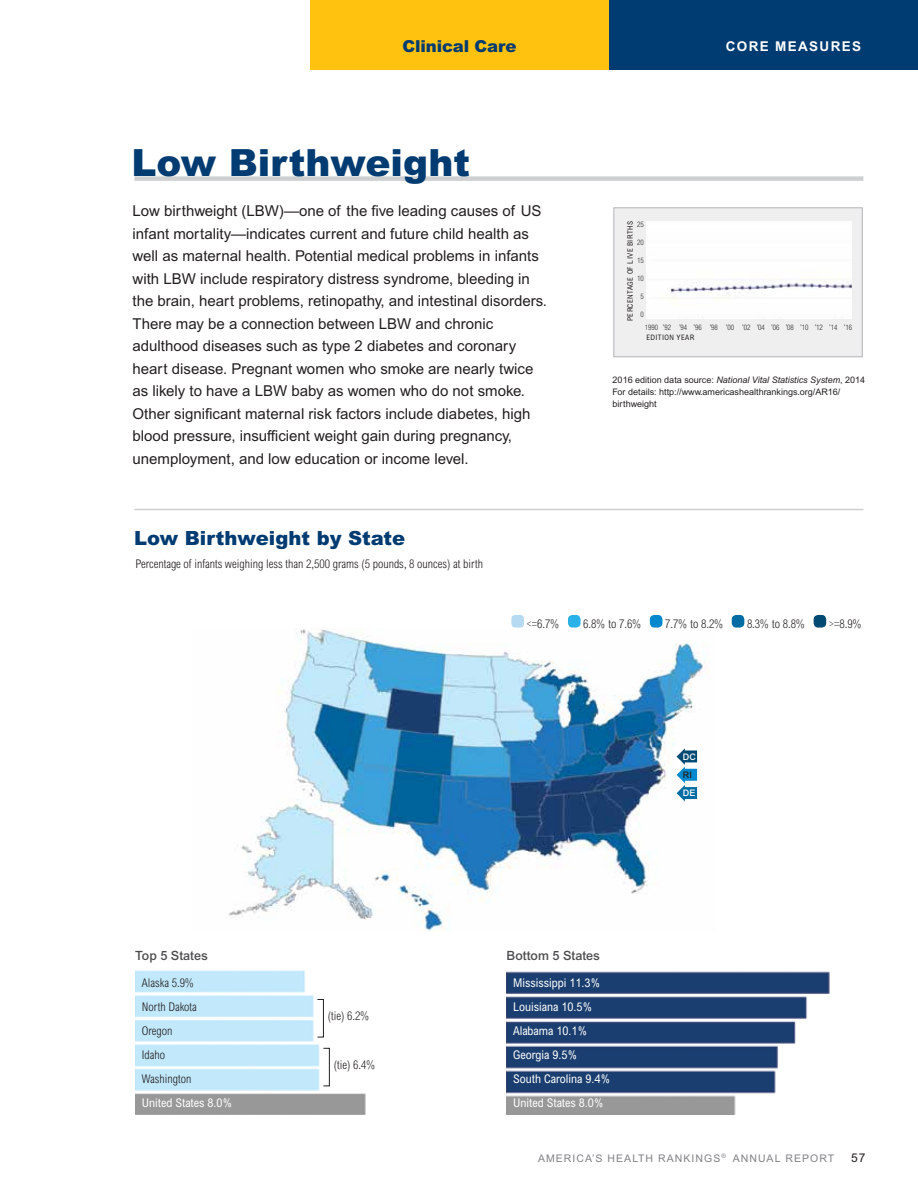
<style>
.page{position:relative;width:918px;height:1188px;background:#fff}
.page>*{position:absolute;margin:0;border:0;box-sizing:border-box;transform-origin:0 0}
.t1{font:900 37.5px "Arial MT Pro";color:#003b71}
.t2{font:900 19.5px "Arial MT Pro";color:#003b71}
.t3{font:900 16.5px "Arial MT Pro";letter-spacing:-.01em;color:#003b71}
.t4{font:15px/22.5px "Arial MT Pro";color:#231f20}
.t5{font:700 13.5px "Arial MT Pro";letter-spacing:.1em;color:#fff}
.t6{font:500 12.75px "Arial MT Pro";color:#4d4d4f}
.t7{font:300 condensed 12px/24px "Arial MT Pro";color:#231f20}
.t8{font:condensed 12px/24px "Arial MT Pro";color:#fff}
.t9{font:12px "Arial MT Pro";color:#231f20}
.t10{font:10.5px "Arial MT Pro";letter-spacing:.1em;color:#808285}
.t11{font:9px/12px "Arial MT Pro";color:#231f20}
.t12{font:500 9px "Arial MT Pro";color:#fff}
.t13{font:500 9px "Arial MT Pro";color:#231f20}
.t14{font:300 condensed 7.5px "Arial MT Pro";color:#231f20}
.t15{font:condensed 7.5px "Arial MT Pro";letter-spacing:.05em;color:#231f20}
.s1{font-style:italic}
</style>
<div class="page">
<div style="left:609px;top:0;width:309px;height:70px;background:#003b71"></div>
<div style="left:310px;top:0;width:299px;height:73px;background:#ffc20e"></div>
<div style="left:202px;top:70px;width:716px;height:18px;background:#fff"></div>
<img style="left:228px;top:628px;width:481px;height:304px">
<div style="left:512px;top:616px;width:11px;height:11px;background:#b7daf3;border-radius:3px"></div>
<div style="left:511px;top:615px;width:13px;height:13px;border:2px solid #b7daf3;border-radius:3px"></div>
<div style="left:568px;top:615px;width:13px;height:13px;background:#29b2e7;border-radius:4px"></div>
<div style="left:650px;top:615px;width:12px;height:13px;background:#0088ce;border-radius:4px"></div>
<div style="left:732px;top:615px;width:12px;height:13px;background:#006ca3;border-radius:4px"></div>
<div style="left:814px;top:615px;width:12px;height:13px;background:#004a73;border-radius:4px"></div>
<svg style="left:677px;top:748px;width:20px;height:53px"></svg>
<hr style="left:134px;top:509px;width:729px;height:1px;background:#cdcfd0">
<div style="left:134px;top:176px;width:729px;height:5px;background:#cdcfd0"></div>
<div style="left:614px;top:208px;width:249px;height:149px;background:#efeff0;border:1px solid #b1b4b6"></div>
<div style="left:646px;top:222px;width:206px;height:96px;background:#fefefe"></div>
<img style="left:507px;top:971px;width:323px;height:143px">
<img style="left:135px;top:971px;width:231px;height:143px">
<div style="left:317px;top:999px;width:7px;height:38px;border:1px solid #231f20"></div>
<div style="left:323px;top:1048px;width:7px;height:38px;border:1px solid #231f20"></div>
<p class="t3" style="left:403px;top:36px;width:115px">Clinical Care</p>
<p class="t5" style="left:726px;top:39px;width:137px">CORE MEASURES</p>
<h1 class="t1" style="left:132px;top:139px;width:340px">Low Birthweight</h1>
<p class="t4" style="left:133px;top:201px;width:416px">Low birthweight (LBW)—one of the five leading causes of US infant mortality—indicates current and future child health as well as maternal health. Potential medical problems in infants with LBW include respiratory distress syndrome, bleeding in the brain, heart problems, retinopathy, and intestinal disorders.<br>There may be a connection between LBW and chronic adulthood diseases such as type 2 diabetes and coronary heart disease. Pregnant women who smoke are nearly twice as likely to have a LBW baby as women who do not smoke.<br>Other significant maternal risk factors include diabetes, high blood pressure, insufficient weight gain during pregnancy, unemployment, and low education or income level.</p>
<h2 class="t2" style="left:134px;top:526px;width:273px">Low Birthweight by State</h2>
<p class="t7" style="left:135px;top:552px;width:349px">Percentage of infants weighing less than 2,500 grams (5 pounds, 8 ounces) at birth</p>
<p class="t15" style="left:626px;top:321px;width:101px;rotate:-90deg">PERCENTAGE OF LIVE BIRTHS</p>
<p class="t14" style="left:637px;top:220px;width:8px">25</p>
<p class="t14" style="left:637px;top:238px;width:8px">20</p>
<p class="t14" style="left:637px;top:256px;width:8px">15</p>
<p class="t14" style="left:637px;top:274px;width:8px">10</p>
<p class="t14" style="left:641px;top:292px;width:5px">5</p>
<p class="t14" style="left:641px;top:310px;width:5px">0</p>
<p class="t14" style="left:645px;top:323px;width:209px">1990 ’92 ’94 ’96 ’98 ’00 ’02 ’04 ’06 ’08 ’10 ’12 ’14 ’16</p>
<p class="t15" style="left:646px;top:332px;width:50px">EDITION YEAR</p>
<p class="t11" style="left:613px;top:375px;width:254px">2016 edition data source: <span class="s1">National Vital Statistics System</span>, 2014<br>For details: http://www.americashealthrankings.org/AR16/ birthweight</p>
<p class="t7" style="left:527px;top:612px;width:35px">&lt;=6.7%</p>
<p class="t7" style="left:583px;top:612px;width:60px">6.8% to 7.6%</p>
<p class="t7" style="left:665px;top:612px;width:60px">7.7% to 8.2%</p>
<p class="t7" style="left:747px;top:612px;width:60px">8.3% to 8.8%</p>
<p class="t7" style="left:829px;top:612px;width:35px">&gt;=8.9%</p>
<p class="t6" style="left:135px;top:948px;width:74px">Top 5 States</p>
<p class="t6" style="left:507px;top:948px;width:95px">Bottom 5 States</p>
<p class="t7" style="left:142px;top:972px;width:57px">Alaska 5.9%<br>North Dakota<br>Oregon<br>Idaho<br>Washington</p>
<p class="t8" style="left:142px;top:1091px;width:92px">United States 8.0%</p>
<p class="t7" style="left:328px;top:1004px;width:43px">(tie) 6.2%</p>
<p class="t7" style="left:334px;top:1053px;width:43px">(tie) 6.4%</p>
<p class="t8" style="left:513px;top:971px;width:99px">Mississippi 11.3%<br>Louisiana 10.5%<br>Alabama 10.1%<br>Georgia 9.5%<br>South Carolina 9.4%<br>United States 8.0%</p>
<p class="t12" style="left:683px;top:751px;width:14px">DC</p>
<p class="t13" style="left:683px;top:770px;width:10px">RI</p>
<p class="t12" style="left:683px;top:788px;width:14px">DE</p>
<p class="t10" style="left:538px;top:1152px;width:298px">AMERICA’S HEALTH RANKINGS<sup>®</sup> ANNUAL REPORT</p>
<p class="t9" style="left:851px;top:1151px;width:16px">57</p>
</div>
